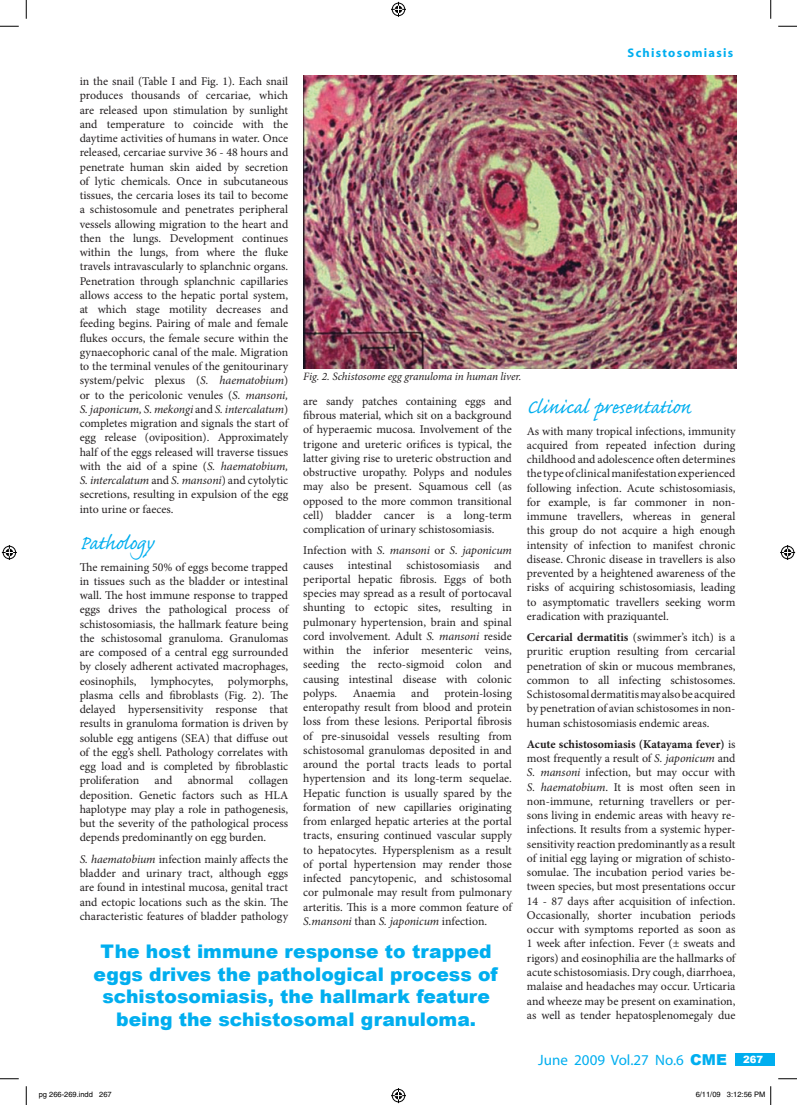
<style>
.page{position:relative;width:797px;height:1105px;background:#fff}
.page>*{position:absolute;margin:0;border:0;box-sizing:border-box;transform-origin:0 0}
.t1{font:25px "Caflisch Script Pro";letter-spacing:-.005em;color:#00aeef}
.t2{font:900 18.75px/22.5px "Arial";color:#00aeef;text-align:center}
.t3{font:15px "Myriad";color:#00aeef}
.t4{font:700 12.5px "Myriad";letter-spacing:.1em;color:#00aeef}
.t5{font:11.88px/14.2px "Minion Pro";color:#231f20;text-align:justify}
.t6{font:italic 11.25px "Minion Pro";letter-spacing:-.01em;color:#231f20}
.t7{font:900 10px "Arial";color:#fff}
.t8{font:7.5px "Helvetica";color:#000}
.s1{font-style:italic}
.s2{font-weight:700}
.s3{font-family:"Arial";font-weight:900}
</style>
<div class="page">
<div style="left:735px;top:1053px;width:40px;height:12px;background:#00aeef"></div>
<img style="left:303px;top:76px;width:433px;height:293px">
<svg style="left:0;top:25px;width:19px;height:2px"></svg>
<svg style="left:778px;top:25px;width:19px;height:2px"></svg>
<svg style="left:0;top:1078px;width:19px;height:1px"></svg>
<svg style="left:778px;top:1078px;width:19px;height:1px"></svg>
<svg style="left:25px;top:0;width:2px;height:19px"></svg>
<svg style="left:25px;top:1086px;width:2px;height:19px"></svg>
<svg style="left:770px;top:0;width:1px;height:19px"></svg>
<svg style="left:391px;top:2px;width:15px;height:15px"></svg>
<svg style="left:391px;top:1088px;width:15px;height:15px"></svg>
<svg style="left:2px;top:545px;width:15px;height:15px"></svg>
<svg style="left:780px;top:545px;width:15px;height:15px"></svg>
<svg style="left:770px;top:1086px;width:1px;height:19px"></svg>
<p class="t4" style="left:627px;top:46px;width:107px">Schistosomiasis</p>
<p class="t5" style="left:80px;top:74px;width:210px">in the snail (Table I and Fig. 1). Each snail produces thousands of cercariae, which are released upon stimulation by sunlight and temperature to coincide with the daytime activities of humans in water. Once released, cercariae survive 36 - 48 hours and penetrate human skin aided by secretion of lytic chemicals. Once in subcutaneous tissues, the cercaria loses its tail to become a schistosomule and penetrates peripheral vessels allowing migration to the heart and then the lungs. Development continues within the lungs, from where the fluke travels intravascularly to splanchnic organs.<br>Penetration through splanchnic capillaries allows access to the hepatic portal system, at which stage motility decreases and feeding begins. Pairing of male and female flukes occurs, the female secure within the gynaecophoric canal of the male. Migration to the terminal venules of the genitourinary system/pelvic plexus (<span class="s1">S. haematobium</span>) or to the pericolonic venules (<span class="s1">S. mansoni, S. japonicum, S. mekongi</span> and <span class="s1">S. intercalatum</span>) completes migration and signals the start of egg release (oviposition). Approximately half of the eggs released will traverse tissues with the aid of a spine (<span class="s1">S. haematobium, S. intercalatum</span> and <span class="s1">S. mansoni</span>) and cytolytic secretions, resulting in expulsion of the egg into urine or faeces.</p>
<h1 class="t1" style="left:80px;top:530px;width:75px">Pathology</h1>
<p class="t5" style="left:80px;top:560px;width:210px">The remaining 50% of eggs become trapped in tissues such as the bladder or intestinal wall. The host immune response to trapped eggs drives the pathological process of schistosomiasis, the hallmark feature being the schistosomal granuloma. Granulomas are composed of a central egg surrounded by closely adherent activated macrophages, eosinophils, lymphocytes, polymorphs, plasma cells and fibroblasts (Fig. 2). The delayed hypersensitivity response that results in granuloma formation is driven by soluble egg antigens (SEA) that diffuse out of the egg’s shell. Pathology correlates with egg load and is completed by fibroblastic proliferation</p>
<p class="t6" style="left:303px;top:369px;width:220px">Fig. 2. Schistosome egg granuloma in human liver.</p>
<p class="t5" style="left:303px;top:394px;width:210px">are sandy patches containing eggs and fibrous material, which sit on a background of hyperaemic mucosa. Involvement of the trigone and ureteric orifices is typical, the latter giving rise to ureteric obstruction and obstructive uropathy. Polyps and nodules may also be present. Squamous cell (as opposed to the more common transitional cell) bladder cancer is a long-term complication of urinary schistosomiasis.</p>
<p class="t5" style="left:303px;top:543px;width:210px">Infection with <span class="s1">S. mansoni</span> or <span class="s1">S. japonicum </span>causes intestinal schistosomiasis and periportal hepatic fibrosis. Eggs of both species may spread as a result of portocaval shunting to ectopic sites, resulting in pulmonary hypertension, brain and spinal cord involvement. Adult <span class="s1">S. mansoni</span> reside within the inferior mesenteric veins, seeding the recto-sigmoid colon and causing intestinal disease with colonic polyps.</p>
<h1 class="t1" style="left:527px;top:394px;width:166px">Clinical presentation</h1>
<p class="t5" style="left:527px;top:424px;width:210px">As with many tropical infections, immunity acquired from repeated infection during childhood and adolescence often determines the type of clinical manifestation experienced following infection. Acute schistosomiasis, for example, is far commoner in non&shy;immune travellers, whereas in general this group do not acquire a high enough intensity of infection to manifest chronic disease. Chronic disease in travellers is also prevented by a heightened awareness of the risks of acquiring schistosomiasis, leading to asymptomatic travellers seeking worm eradication with praziquantel.</p>
<p class="t5" style="left:527px;top:630px;width:210px"><span class="s2">Cercarial dermatitis</span> (swimmer’s itch) is a pruritic eruption resulting from cercarial penetration of skin or mucous membranes, common to all infecting schistosomes.<br>Schistosomal dermatitis may also be acquired by penetration of avian schistosomes in non&shy;human schistosomiasis endemic areas.</p>
<p class="t5" style="left:527px;top:737px;width:210px"><span class="s2">Acute schistosomiasis (Katayama fever)</span> is most frequently a result of <span class="s1">S. japonicum</span> and <span class="s1">S. mansoni</span> infection, but may occur with <span class="s1">S. haematobium</span>. It is most often seen in non-immune, returning travellers or per&shy;sons living in endemic areas with heavy re&shy;infections. It results from a systemic hyper&shy;sensitivity reaction predominantly as a result of initial egg laying or migration of schisto&shy;somulae. The incubation period varies be&shy;tween species, but most presentations occur 14 - 87 days after acquisition of infection.<br>Occasionally, shorter incubation periods occur with symptoms reported as soon as 1 week after infection. Fever (± sweats and rigors) and eosinophilia are the hallmarks of acute schistosomiasis. Dry cough, diarrhoea, malaise and headaches may occur. Urticaria and wheeze may be present on examination, as well as tender hepatosplenomegaly due</p>
<p class="t5" style="left:303px;top:686px;width:210px;text-indent:141px">protein-losing enteropathy result from blood and protein loss from these lesions. Periportal fibrosis of pre-sinusoidal vessels resulting from schistosomal granulomas deposited in and around the portal tracts leads to portal hypertension and its long-term sequelae.<br>Hepatic function is usually spared by the formation of new capillaries originating from enlarged hepatic arteries at the portal tracts, ensuring continued vascular supply to hepatocytes. Hypersplenism as a result of portal hypertension may render those infected pancytopenic, and schistosomal cor pulmonale may result from pulmonary arteritis. This is a more common feature of <span class="s1">S.mansoni</span> than <span class="s1">S. japonicum</span> infection.</p>
<p class="t5" style="left:353px;top:686px;width:45px">Anaemia</p>
<p class="t5" style="left:411px;top:686px;width:19px">and</p>
<p class="t5" style="left:80px;top:773px;width:210px;text-indent:169px">collagen deposition. Genetic factors such as HLA haplotype may play a role in pathogenesis, but the severity of the pathological process depends predominantly on egg burden.</p>
<p class="t5" style="left:80px;top:852px;width:210px"><span class="s1">S. haematobium</span> infection mainly affects the bladder and urinary tract, although eggs are found in intestinal mucosa, genital tract and ectopic locations such as the skin. The characteristic features of bladder pathology</p>
<p class="t5" style="left:155px;top:773px;width:19px">and</p>
<p class="t5" style="left:188px;top:773px;width:47px">abnormal</p>
<h2 class="t2" style="left:93px;top:941px;width:406px">The host immune response to trapped eggs drives the pathological process of schistosomiasis, the hallmark feature being the schistosomal granuloma.</h2>
<p class="t3" style="left:538px;top:1052px;width:190px">June 2009 Vol.27 No.6 <span class="s3">CME</span></p>
<p class="t7" style="left:743px;top:1054px;width:22px">267</p>
<p class="t8" style="left:39px;top:1090px;width:74px">pg 266-269.indd 267</p>
<p class="t8" style="left:695px;top:1090px;width:71px">6/11/09 3:12:56 PM</p>
</div>
